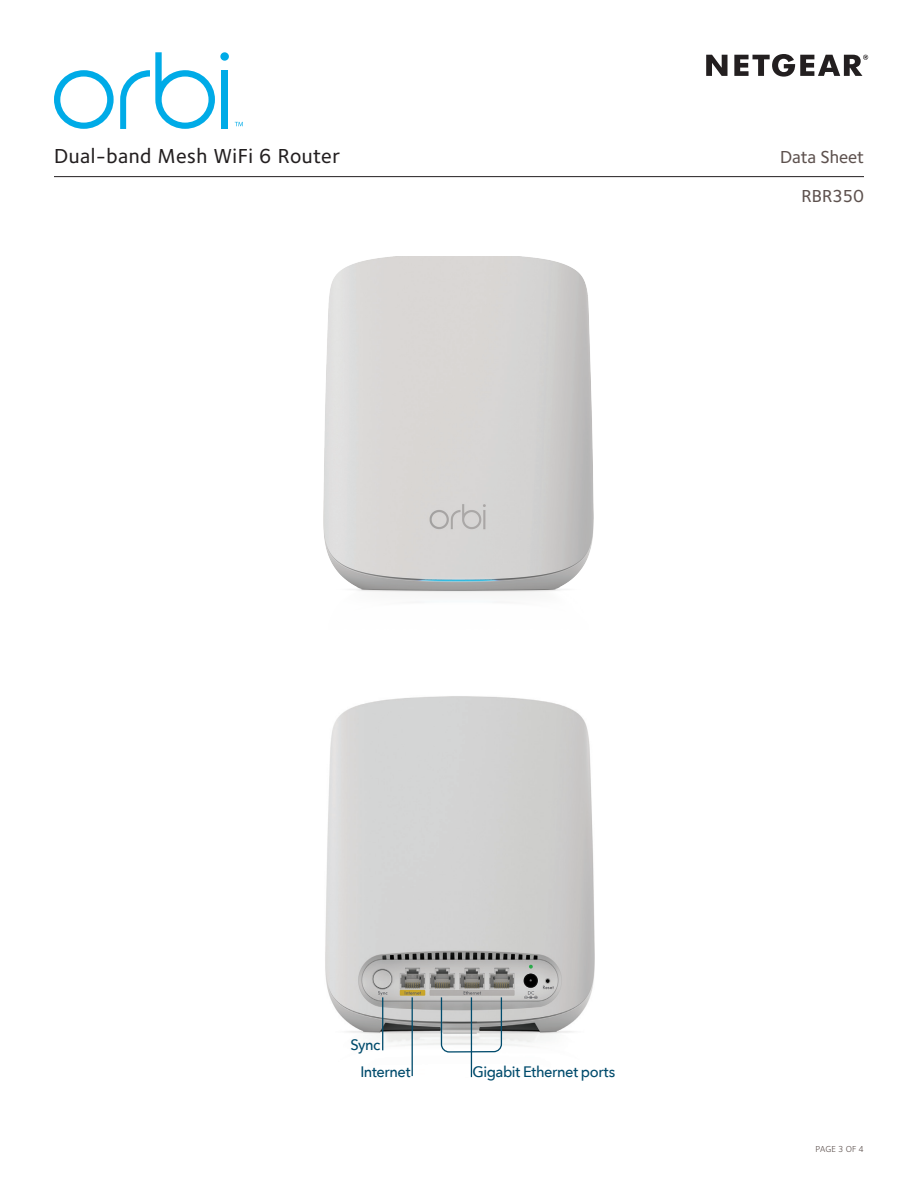
<style>
.page{position:relative;width:918px;height:1188px;background:#fff}
.page>*{position:absolute;margin:0;border:0;box-sizing:border-box;transform-origin:0 0}
.t1{font:500 21px "Foundry Sterling";letter-spacing:.02em;color:#231f20}
.t2{font:500 18px/39px "Foundry Sterling";letter-spacing:-.005em;color:#5d514e;text-align:right}
.t3{font:500 15.15px/26.2px "Avenir Next";letter-spacing:-.03em;color:#004b6c}
.t4{font:9px "Foundry Sterling";letter-spacing:.02em;color:#5d514e}
</style>
<div class="page">
<hr style="left:54px;top:176px;width:810px;height:1px;background:#231f20">
<svg style="left:706px;top:55px;width:22px;height:21px"></svg>
<svg style="left:734px;top:54px;width:134px;height:23px"></svg>
<svg style="left:235px;top:122px;width:8px;height:4px"></svg>
<svg style="left:120px;top:52px;width:95px;height:77px"></svg>
<div style="left:221px;top:70px;width:7px;height:59px;background:#00abe7"></div>
<div style="left:220px;top:52px;width:9px;height:9px;background:#00abe7;border-radius:50%"></div>
<svg style="left:54px;top:70px;width:60px;height:59px"></svg>
<img style="left:323px;top:256px;width:271px;height:338px">
<img style="left:325px;top:696px;width:270px;height:382px">
<hr style="left:382px;top:997px;width:1px;height:53px;background:#004b6c">
<hr style="left:412px;top:997px;width:1px;height:79px;background:#004b6c">
<hr style="left:471px;top:997px;width:1px;height:80px;background:#004b6c">
<svg style="left:440px;top:996px;width:63px;height:57px"></svg>
<h1 class="t1" style="left:54px;top:143px;width:288px">Dual-band Mesh WiFi 6 Router</h1>
<p class="t2" style="left:780px;top:138px;width:85px">Data Sheet<br>RBR350</p>
<p class="t3" style="left:360px;top:1031px;width:52px;text-indent:-10px">Sync<br>Internet</p>
<p class="t3" style="left:472px;top:1058px;width:144px">Gigabit Ethernet ports</p>
<p class="t4" style="left:815px;top:1144px;width:50px">PAGE 3 OF 4</p>
</div>
